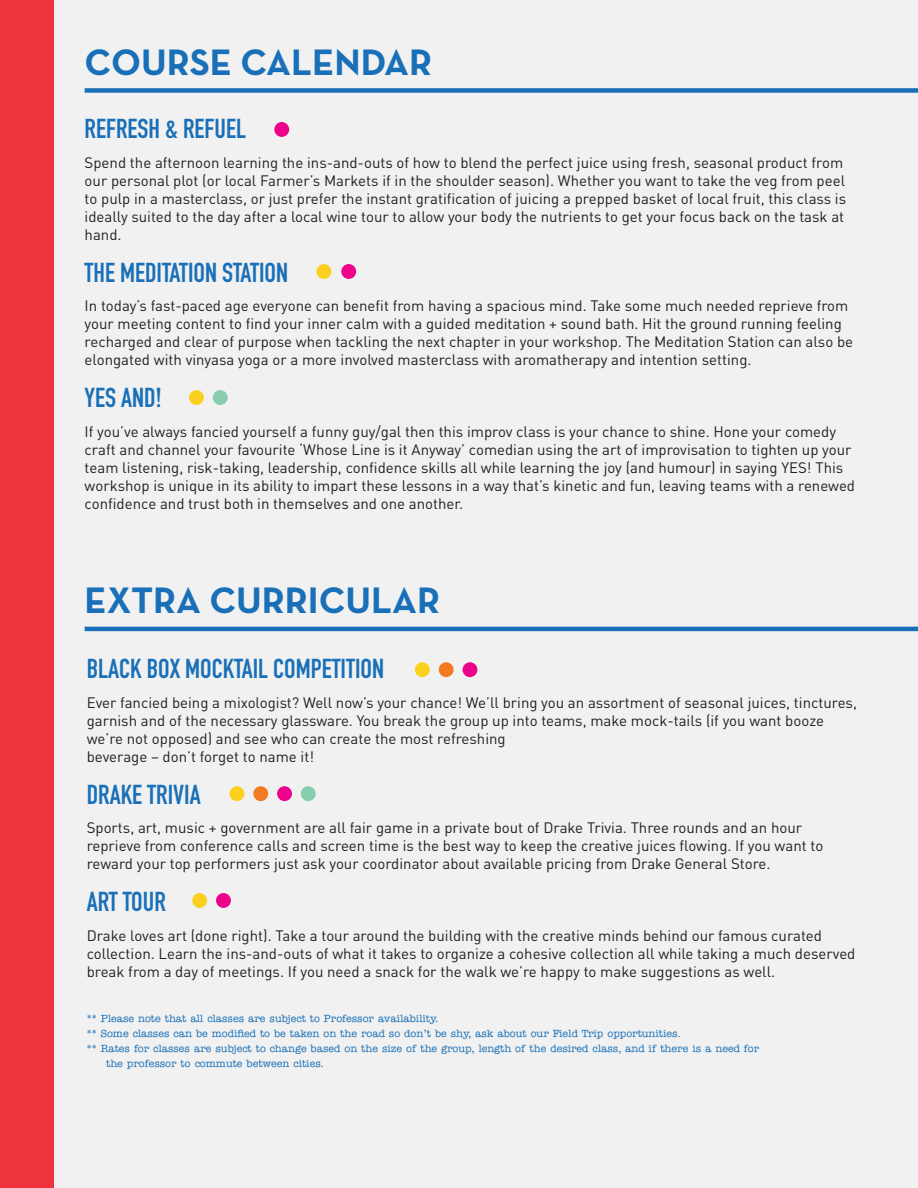
<style>
.page{position:relative;width:918px;height:1188px;background:#fff}
.page>*{position:absolute;margin:0;border:0;box-sizing:border-box;transform-origin:0 0}
.t1{font:700 37.5px "Neutra Text";color:#196fb8}
.t2{font:700 27px "DIN Condensed";color:#196fb8}
.t3{font:15px/18px "DIN";color:#231f20}
.t4{font:500 10.5px "American Typewriter ITC Pro";color:#196fb8}
</style>
<div class="page">
<div style="left:54px;top:0;width:864px;height:1188px;background:#f0f1f0"></div>
<div style="left:0;top:0;width:54px;height:1188px;background:#ee333e"></div>
<div style="left:316px;top:264px;width:15px;height:15px;background:#fbd01f;border-radius:50%"></div>
<div style="left:274px;top:122px;width:15px;height:15px;background:#ed028c;border-radius:50%"></div>
<div style="left:85px;top:88px;width:833px;height:5px;background:#196fb8"></div>
<div style="left:415px;top:662px;width:15px;height:15px;background:#fbd01f;border-radius:50%"></div>
<div style="left:341px;top:264px;width:15px;height:15px;background:#ed028c;border-radius:50%"></div>
<div style="left:439px;top:662px;width:15px;height:15px;background:#f47a21;border-radius:50%"></div>
<div style="left:463px;top:662px;width:14px;height:15px;background:#ed028c;border-radius:50%"></div>
<div style="left:192px;top:893px;width:15px;height:15px;background:#fbd01f;border-radius:50%"></div>
<div style="left:216px;top:893px;width:15px;height:15px;background:#ed028c;border-radius:50%"></div>
<hr style="left:85px;top:627px;width:833px;height:4px;background:#196fb8">
<div style="left:189px;top:390px;width:15px;height:15px;background:#fbd01f;border-radius:50%"></div>
<div style="left:213px;top:390px;width:15px;height:15px;background:#88cdae;border-radius:50%"></div>
<div style="left:301px;top:786px;width:15px;height:15px;background:#88cdae;border-radius:50%"></div>
<div style="left:230px;top:786px;width:14px;height:15px;background:#fbd01f;border-radius:50%"></div>
<div style="left:253px;top:786px;width:15px;height:15px;background:#f47a21;border-radius:50%"></div>
<div style="left:277px;top:786px;width:15px;height:15px;background:#ed028c;border-radius:50%"></div>
<h1 class="t1" style="left:85px;top:39px;width:349px">COURSE CALENDAR</h1>
<h2 class="t2" style="left:85px;top:111px;width:163px">REFRESH &amp; REFUEL</h2>
<p class="t3" style="left:85px;top:154px;width:763px">Spend the afternoon learning the ins-and-outs of how to blend the perfect juice using fresh, seasonal product from our personal plot (or local Farmer’s Markets if in the shoulder season). Whether you want to take the veg from peel to pulp in a masterclass, or just prefer the instant gratification of juicing a prepped basket of local fruit, this class is ideally suited to the day after a local wine tour to allow your body the nutrients to get your focus back on the task at hand.</p>
<h2 class="t2" style="left:85px;top:254px;width:205px">THE MEDITATION STATION</h2>
<p class="t3" style="left:85px;top:297px;width:770px">In today’s fast-paced age everyone can benefit from having a spacious mind. Take some much needed reprieve from your meeting content to find your inner calm with a guided meditation + sound bath. Hit the ground running feeling recharged and clear of purpose when tackling the next chapter in your workshop. The Meditation Station can also be elongated with vinyasa yoga or a more involved masterclass with aromatherapy and intention setting.</p>
<h2 class="t2" style="left:85px;top:379px;width:79px">YES AND!</h2>
<p class="t3" style="left:85px;top:422px;width:772px">If you’ve always fancied yourself a funny guy/gal then this improv class is your chance to shine. Hone your comedy craft and channel your favourite ‘Whose Line is it Anyway’ comedian using the art of improvisation to tighten up your team listening, risk-taking, leadership, confidence skills all while learning the joy (and humour) in saying YES! This workshop is unique in its ability to impart these lessons in a way that’s kinetic and fun, leaving teams with a renewed confidence and trust both in themselves and one another.</p>
<h1 class="t1" style="left:85px;top:577px;width:357px">EXTRA CURRICULAR</h1>
<h2 class="t2" style="left:87px;top:651px;width:299px">BLACK BOX MOCKTAIL COMPETITION</h2>
<p class="t3" style="left:87px;top:694px;width:772px">Ever fancied being a mixologist? Well now’s your chance! We’ll bring you an assortment of seasonal juices, tinctures, garnish and of the necessary glassware. You break the group up into teams, make mock-tails (if you want booze we’re not opposed) and see who can create the most refreshing<br>beverage – don’t forget to name it!</p>
<h2 class="t2" style="left:87px;top:776px;width:115px">DRAKE TRIVIA</h2>
<p class="t3" style="left:87px;top:819px;width:738px">Sports, art, music + government are all fair game in a private bout of Drake Trivia. Three rounds and an hour reprieve from conference calls and screen time is the best way to keep the creative juices flowing. If you want to reward your top performers just ask your coordinator about available pricing from Drake General Store.</p>
<h2 class="t2" style="left:87px;top:883px;width:81px">ART TOUR</h2>
<p class="t3" style="left:87px;top:926px;width:770px">Drake loves art (done right). Take a tour around the building with the creative minds behind our famous curated collection. Learn the ins-and-outs of what it takes to organize a cohesive collection all while taking a much deserved break from a day of meetings. If you need a snack for the walk we’re happy to make suggestions as well.</p>
<p class="t4" style="left:87px;top:1012px;width:354px">** Please note that all classes are subject to Professor availability.</p>
<p class="t4" style="left:87px;top:1027px;width:596px">** Some classes can be modified to be taken on the road so don’t be shy, ask about our Field Trip opportunities.</p>
<p class="t4" style="left:87px;top:1042px;width:674px">** Rates for classes are subject to change based on the size of the group, length of the desired class, and if there is a need for</p>
<p class="t4" style="left:106px;top:1057px;width:219px">the professor to commute between cities.</p>
</div>
